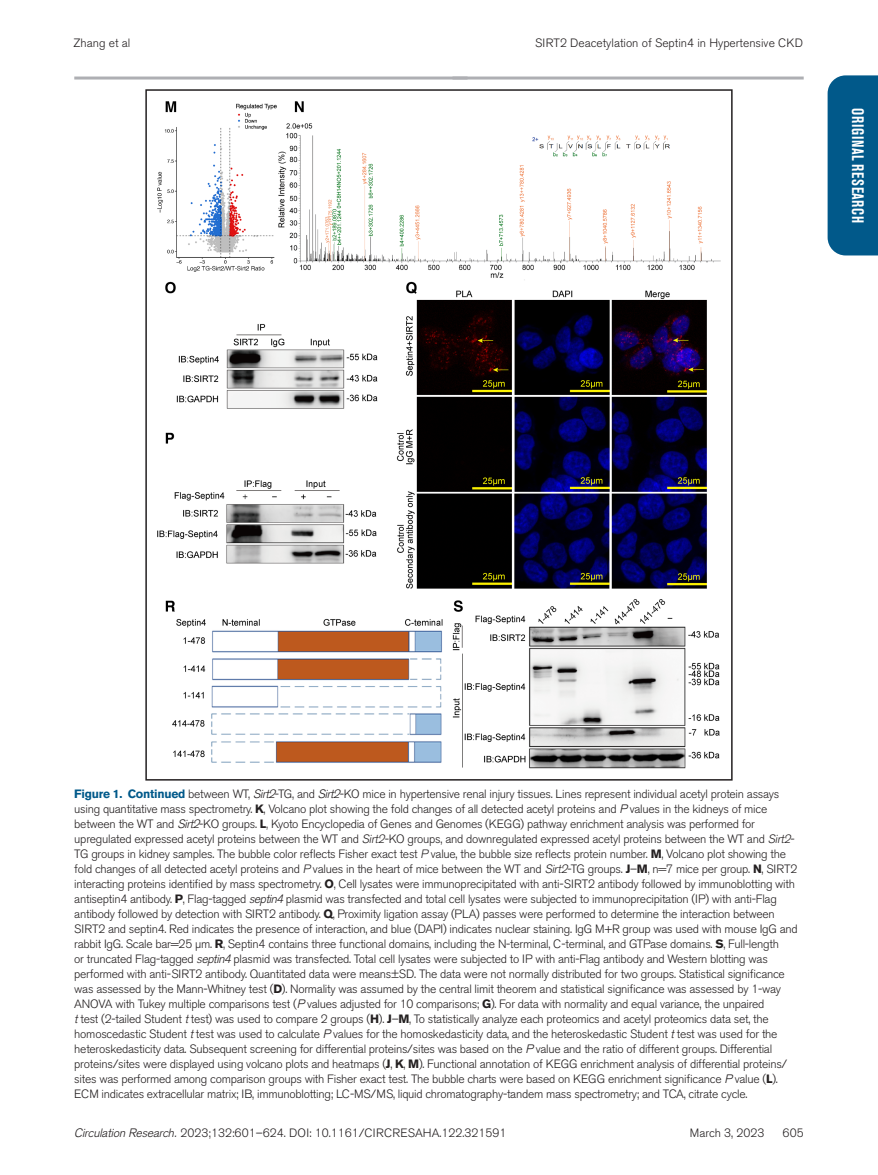
<style>
.page{position:relative;width:878px;height:1175px;background:#fff}
.page>*{position:absolute;margin:0;border:0;box-sizing:border-box;transform-origin:0 0}
.t1{font:700 condensed 16.5px "Akzidenz Grotesk BE";color:#fff;scale:.9 1}
.t2{font:300 12px/15px "Akzidenz Grotesk BE";letter-spacing:-.02em;color:#231f20}
.t3{font:300 12px "Akzidenz Grotesk BE";color:#231f20}
.s1{font-weight:700;color:#01598a}
.s2{font-family:"Akzidenz Grotesk";font-style:italic}
.s3{font-weight:700}
.s4{font-style:italic}
</style>
<div class="page">
<div style="left:827px;top:75px;width:51px;height:180px;background:#01598a"></div>
<svg style="left:467px;top:76px;width:336px;height:4px"></svg>
<svg style="left:74px;top:76px;width:393px;height:4px;background:#c1c2c5"></svg>
<img style="left:157px;top:101px;width:564px;height:668px">
<p class="t3" style="left:74px;top:36px;width:58px">Zhang et al</p>
<p class="t3" style="left:535px;top:36px;width:269px">SIRT2 Deacetylation of Septin4 in Hypertensive CKD</p>
<h1 class="t1" style="left:867px;top:108px;width:127px;rotate:90deg">Original Research</h1>
<p class="t2" style="left:74px;top:787px;width:725px"><span class="s1">Figure 1. Continued</span> between WT, <span class="s2">Sirt2</span>-TG, and <span class="s2">Sirt2</span>-KO mice in hypertensive renal injury tissues. Lines represent individual acetyl protein assays using quantitative mass spectrometry. <span class="s3">K</span>, Volcano plot showing the fold changes of all detected acetyl proteins and <span class="s2">P</span> values in the kidneys of mice between the WT and <span class="s2">Sirt2</span>-KO groups. <span class="s3">L</span>, Kyoto Encyclopedia of Genes and Genomes (KEGG) pathway enrichment analysis was performed for upregulated expressed acetyl proteins between the WT and <span class="s4">Sirt2</span>-KO groups, and downregulated expressed acetyl proteins between the WT and <span class="s4">Sirt2</span>- TG groups in kidney samples. The bubble color reflects Fisher exact test <span class="s4">P</span> value, the bubble size reflects protein number. <span class="s3">M</span>, Volcano plot showing the fold changes of all detected acetyl proteins and <span class="s4">P</span> values in the heart of mice between the WT and <span class="s4">Sirt2</span>-TG groups. <span class="s3">J</span>–<span class="s3">M</span>, n=7 mice per group. <span class="s3">N</span>, SIRT2 interacting proteins identified by mass spectrometry. <span class="s3">O</span>, Cell lysates were immunoprecipitated with anti-SIRT2 antibody followed by immunoblotting with antiseptin4 antibody. <span class="s3">P</span>, Flag-tagged <span class="s2">septin4</span> plasmid was transfected and total cell lysates were subjected to immunoprecipitation (IP) with anti-Flag antibody followed by detection with SIRT2 antibody. <span class="s3">Q</span>, Proximity ligation assay (PLA) passes were performed to determine the interaction between SIRT2 and septin4. Red indicates the presence of interaction, and blue (DAPI) indicates nuclear staining. IgG M+R group was used with mouse IgG and rabbit IgG. Scale bar=25 μm. <span class="s3">R</span>, Septin4 contains three functional domains, including the N-terminal, C-terminal, and GTPase domains. <span class="s3">S</span>, Full-length<br>or truncated Flag-tagged <span class="s2">septin4</span> plasmid was transfected. Total cell lysates were subjected to IP with anti-Flag antibody and Western blotting was performed with anti-SIRT2 antibody. Quantitated data were means±SD. The data were not normally distributed for two groups. Statistical significance was assessed by the Mann-Whitney test (<span class="s3">D</span>). Normality was assumed by the central limit theorem and statistical significance was assessed by 1-way ANOVA with Tukey multiple comparisons test (<span class="s2">P</span> values adjusted for 10 comparisons; <span class="s3">G</span>). For data with normality and equal variance, the unpaired<br><span class="s2">t</span> test (2-tailed Student <span class="s2">t</span> test) was used to compare 2 groups (<span class="s3">H</span>). <span class="s3">J</span>–<span class="s3">M</span>, To statistically analyze each proteomics and acetyl proteomics data set, the homoscedastic Student <span class="s2">t</span> test was used to calculate <span class="s2">P</span> values for the homoskedasticity data, and the heteroskedastic Student <span class="s2">t</span> test was used for the heteroskedasticity data. Subsequent screening for differential proteins/sites was based on the <span class="s2">P</span> value and the ratio of different groups. Differential proteins/sites were displayed using volcano plots and heatmaps (<span class="s3">J</span>, <span class="s3">K</span>, <span class="s3">M</span>). Functional annotation of KEGG enrichment analysis of differential proteins/ sites was performed among comparison groups with Fisher exact test. The bubble charts were based on KEGG enrichment significance <span class="s2">P</span> value (<span class="s3">L</span>).<br>ECM indicates extracellular matrix; IB, immunoblotting; LC-MS/MS, liquid chromatography-tandem mass spectrometry; and TCA, citrate cycle.</p>
<p class="t3" style="left:74px;top:1126px;width:433px"><span class="s2">Circulation Research.</span> 2023;132:601–624. DOI: 10.1161/CIRCRESAHA.122.321591</p>
<p class="t3" style="left:690px;top:1126px;width:76px">March 3, 2023</p>
<p class="t2" style="left:782px;top:1125px;width:23px">605</p>
</div>
